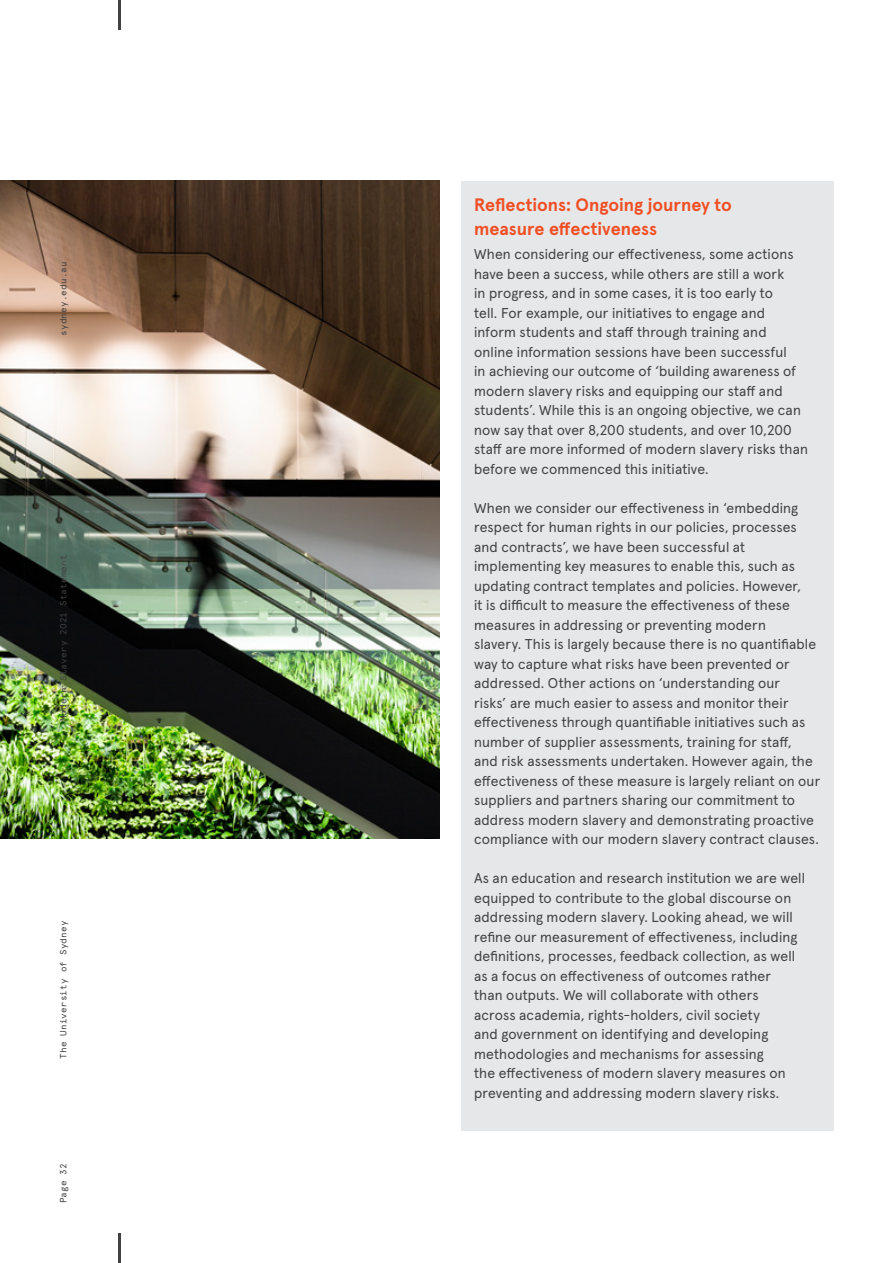
<style>
.page{position:relative;width:893px;height:1263px;background:#fff}
.page>*{position:absolute;margin:0;border:0;box-sizing:border-box;transform-origin:0 0}
.t1{font:700 18px/24.3px "Apercu Pro";color:#f04e23}
.t2{font:14.25px/19.5px "Apercu Pro";letter-spacing:.01em;color:#414042}
.t3{font:9px "Apercu Mono Pro";letter-spacing:.02em;color:#414042}
</style>
<div class="page">
<div style="left:461px;top:181px;width:372px;height:949px;background:#e6e7e8"></div>
<img style="left:0;top:180px;width:439px;height:658px">
<hr style="left:118px;top:1233px;width:2px;height:30px;background:#414042">
<hr style="left:118px;top:0;width:2px;height:30px;background:#414042">
<p class="t3" style="left:56px;top:336px;width:76px;rotate:-90deg">sydney.edu.au</p>
<p class="t3" style="left:56px;top:721px;width:168px;rotate:-90deg">Modern Slavery 2021 Statement</p>
<p class="t3" style="left:56px;top:1059px;width:140px;rotate:-90deg">The University of Sydney</p>
<p class="t3" style="left:56px;top:1203px;width:42px;rotate:-90deg">Page 32</p>
<h3 class="t1" style="left:474px;top:191px;width:259px">Reflections: Ongoing journey to measure effectiveness</h3>
<p class="t2" style="left:474px;top:244px;width:335px">When considering our effectiveness, some actions have been a success, while others are still a work<br>in progress, and in some cases, it is too early to<br>tell. For example, our initiatives to engage and inform students and staff through training and online information sessions have been successful<br>in achieving our outcome of ‘building awareness of modern slavery risks and equipping our staff and students’. While this is an ongoing objective, we can now say that over 8,200 students, and over 10,200 staff are more informed of modern slavery risks than before we commenced this initiative.</p>
<p class="t2" style="left:474px;top:497px;width:348px">When we consider our effectiveness in ‘embedding respect for human rights in our policies, processes and contracts’, we have been successful at implementing key measures to enable this, such as updating contract templates and policies. However,<br>it is difficult to measure the effectiveness of these measures in addressing or preventing modern<br>slavery. This is largely because there is no quantifiable way to capture what risks have been prevented or addressed. Other actions on ‘understanding our<br>risks’ are much easier to assess and monitor their effectiveness through quantifiable initiatives such as number of supplier assessments, training for staff,<br>and risk assessments undertaken. However again, the effectiveness of these measure is largely reliant on our suppliers and partners sharing our commitment to address modern slavery and demonstrating proactive compliance with our modern slavery contract clauses.</p>
<p class="t2" style="left:474px;top:867px;width:332px">As an education and research institution we are well equipped to contribute to the global discourse on addressing modern slavery. Looking ahead, we will refine our measurement of effectiveness, including definitions, processes, feedback collection, as well as a focus on effectiveness of outcomes rather<br>than outputs. We will collaborate with others<br>across academia, rights-holders, civil society<br>and government on identifying and developing methodologies and mechanisms for assessing<br>the effectiveness of modern slavery measures on preventing and addressing modern slavery risks.</p>
</div>
